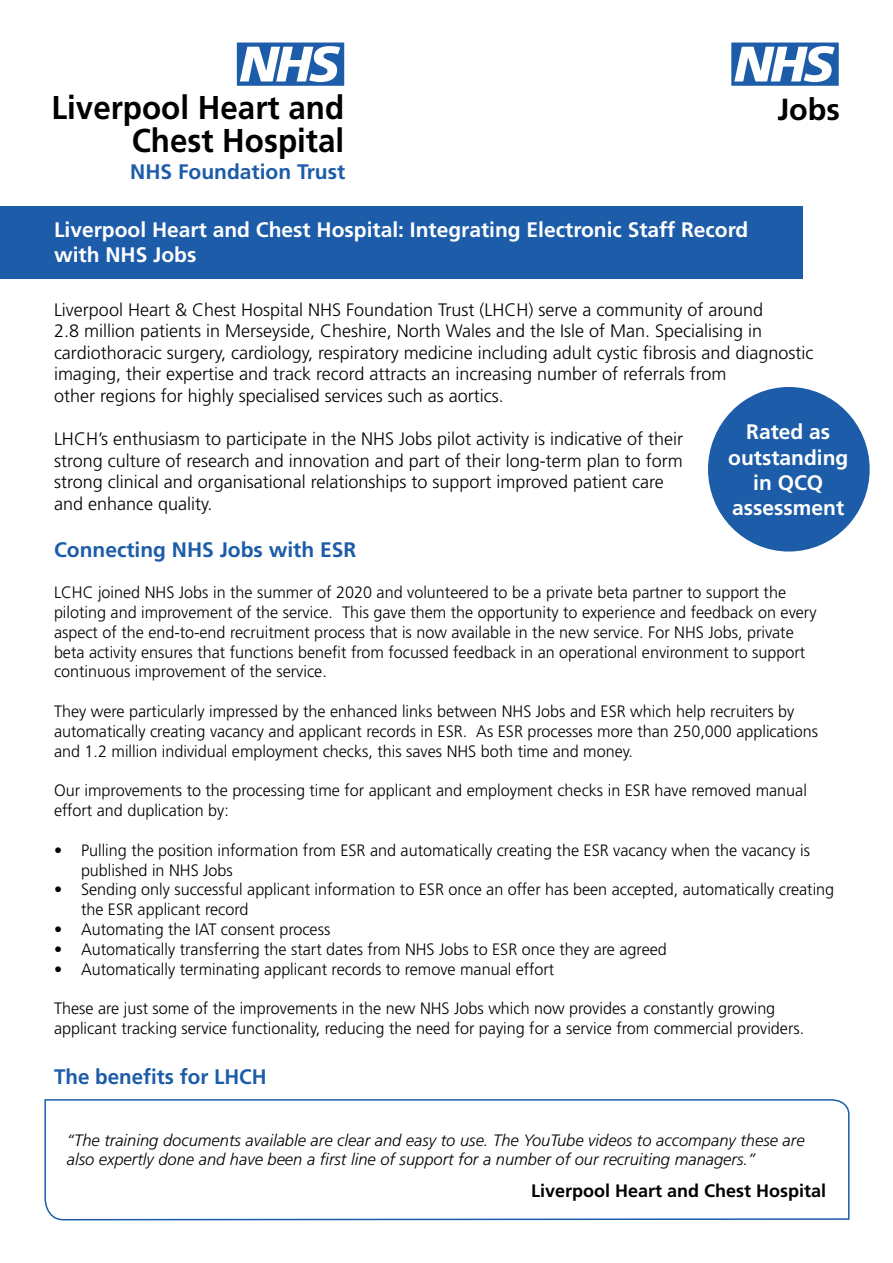
<style>
.page{position:relative;width:893px;height:1263px;background:#fff}
.page>*{position:absolute;margin:0;border:0;box-sizing:border-box;transform-origin:0 0}
.t1{font:700 33px "Frutiger LT Std";color:#000;scale:.95 1}
.t2{font:700 30.45px "Frutiger LT Std";color:#000}
.t3{font:700 21px/25.2px "Frutiger LT Std";color:#fff}
.t4{font:700 21px "Frutiger LT Std";color:#1c5ca8}
.t5{font:300 18px/21.6px "Frutiger LT Std";color:#000}
.t6{font:700 18px "Frutiger LT Std";color:#000}
.t7{font:300 16.5px/19.8px "Frutiger LT Std";color:#000}
.t8{font:italic 300 16.5px/19.8px "Frutiger LT Std";color:#000}
</style>
<div class="page">
<div style="left:0;top:206px;width:802px;height:72px;background:#1c5ca8"></div>
<svg style="left:731px;top:43px;width:108px;height:43px"></svg>
<div style="left:708px;top:387px;width:162px;height:164px;background:#1c5ca8;border-radius:50%"></div>
<svg style="left:237px;top:43px;width:107px;height:43px"></svg>
<svg style="left:44px;top:1099px;width:806px;height:121px"></svg>
<p class="t1" style="left:52px;top:88px;width:310px">Liverpool Heart and</p>
<p class="t1" style="left:132px;top:121px;width:225px">Chest Hospital</p>
<p class="t4" style="left:130px;top:160px;width:217px">NHS Foundation Trust</p>
<p class="t3" style="left:54px;top:217px;width:696px">Liverpool Heart and Chest Hospital: Integrating Electronic Staff Record with NHS Jobs</p>
<h2 class="t2" style="left:777px;top:91px;width:64px">Jobs</h2>
<p class="t5" style="left:54px;top:299px;width:761px">Liverpool Heart &amp; Chest Hospital NHS Foundation Trust (LHCH) serve a community of around<br>2.8 million patients in Merseyside, Cheshire, North Wales and the Isle of Man. Specialising in cardiothoracic surgery, cardiology, respiratory medicine including adult cystic fibrosis and diagnostic imaging, their expertise and track record attracts an increasing number of referrals from<br>other regions for highly specialised services such as aortics.</p>
<p class="t5" style="left:54px;top:428px;width:631px">LHCH’s enthusiasm to participate in the NHS Jobs pilot activity is indicative of their strong culture of research and innovation and part of their long-term plan to form strong clinical and organisational relationships to support improved patient care and enhance quality.</p>
<p class="t4" style="left:54px;top:537px;width:304px">Connecting NHS Jobs with ESR</p>
<p class="t7" style="left:54px;top:583px;width:764px">LCHC joined NHS Jobs in the summer of 2020 and volunteered to be a private beta partner to support the piloting and improvement of the service. This gave them the opportunity to experience and feedback on every aspect of the end-to-end recruitment process that is now available in the new service. For NHS Jobs, private beta activity ensures that functions benefit from focussed feedback in an operational environment to support continuous improvement of the service.</p>
<p class="t7" style="left:54px;top:702px;width:766px">They were particularly impressed by the enhanced links between NHS Jobs and ESR which help recruiters by automatically creating vacancy and applicant records in ESR. As ESR processes more than 250,000 applications and 1.2 million individual employment checks, this saves NHS both time and money.</p>
<p class="t7" style="left:54px;top:781px;width:754px">Our improvements to the processing time for applicant and employment checks in ESR have removed manual effort and duplication by:</p>
<p class="t7" style="left:81px;top:840px;width:730px;text-indent:-27px">• Pulling the position information from ESR and automatically creating the ESR vacancy when the vacancy is published in NHS Jobs</p>
<p class="t7" style="left:81px;top:880px;width:755px;text-indent:-27px">• Sending only successful applicant information to ESR once an offer has been accepted, automatically creating the ESR applicant record</p>
<p class="t7" style="left:54px;top:919px;width:278px">• Automating the IAT consent process</p>
<p class="t7" style="left:54px;top:939px;width:614px">• Automatically transferring the start dates from NHS Jobs to ESR once they are agreed</p>
<p class="t7" style="left:54px;top:959px;width:502px">• Automatically terminating applicant records to remove manual effort</p>
<p class="t7" style="left:54px;top:999px;width:752px">These are just some of the improvements in the new NHS Jobs which now provides a constantly growing applicant tracking service functionality, reducing the need for paying for a service from commercial providers.</p>
<p class="t4" style="left:54px;top:1065px;width:214px">The benefits for LHCH</p>
<p class="t3" style="left:728px;top:419px;width:122px;text-align:center">Rated as outstanding in QCQ assessment</p>
<p class="t8" style="left:67px;top:1130px;width:739px">“The training documents available are clear and easy to use. The YouTube videos to accompany these are also expertly done and have been a first line of support for a number of our recruiting managers.”</p>
<p class="t6" style="left:531px;top:1180px;width:297px">Liverpool Heart and Chest Hospital</p>
</div>
